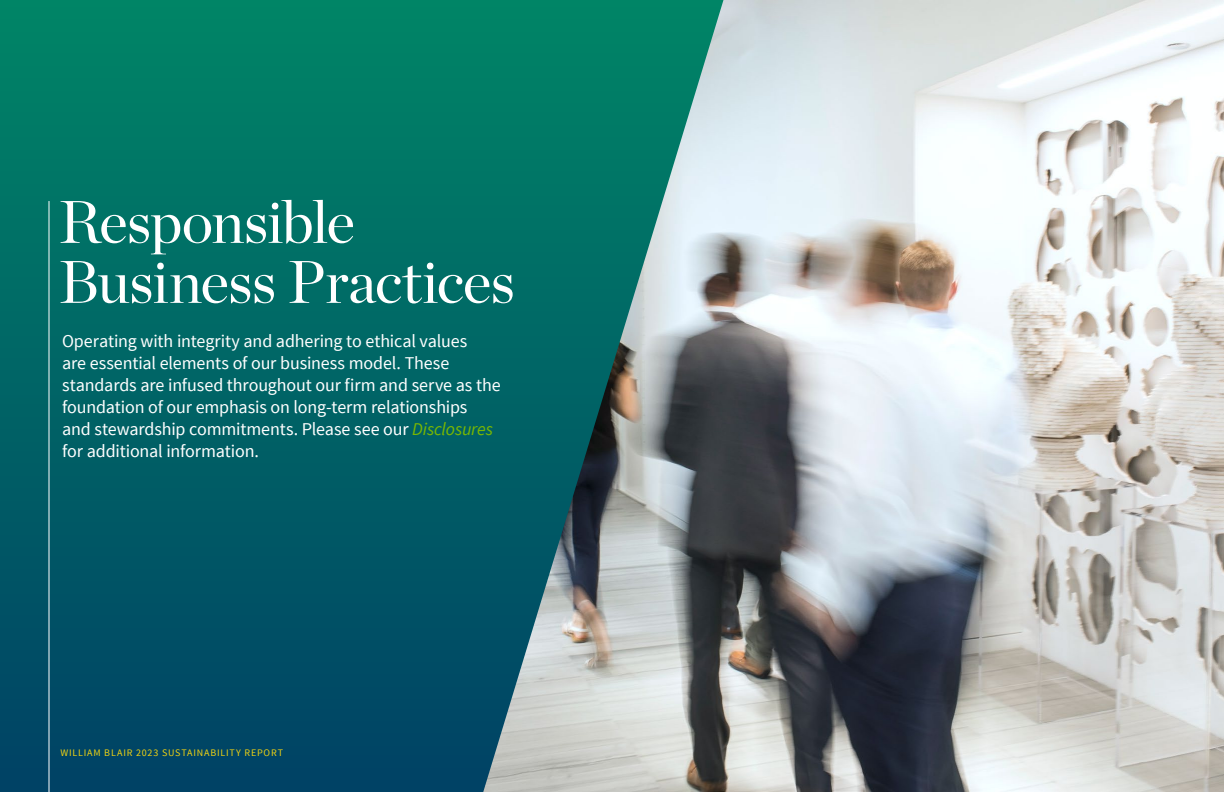
<style>
.page{position:relative;width:1224px;height:792px;background:#fff}
.page>*{position:absolute;margin:0;border:0;box-sizing:border-box;transform-origin:0 0}
.t1{font:60px/60px "Chronicle Display";letter-spacing:-.015em;color:#fff}
.t2{font:18px/22px "Source Sans Pro";letter-spacing:-.01em;color:#fff}
.t3{font:10px "Source Sans Pro";letter-spacing:.08em;color:#f3d311}
.s1{font-style:italic;color:#7ab800}
</style>
<div class="page">
<div style="left:0;top:0;width:1224px;height:792px;background:linear-gradient(to bottom,#008566,#004265)"></div>
<img style="left:483px;top:0;width:741px;height:792px">
<hr style="left:48px;top:201px;width:2px;height:591px;background:#fff">
<h1 class="t1" style="left:58px;top:187px;width:458px">Responsible<br>Business Practices</h1>
<p class="t2" style="left:62px;top:331px;width:440px">Operating with integrity and adhering to ethical values<br>are essential elements of our business model. These standards are infused throughout our firm and serve as the foundation of our emphasis on long-term relationships and stewardship commitments. Please see our <span class="s1">Disclosures </span>for additional information.</p>
<p class="t3" style="left:60px;top:746px;width:224px">WILLIAM BLAIR 2023 SUSTAINABILITY REPORT</p>
</div>
